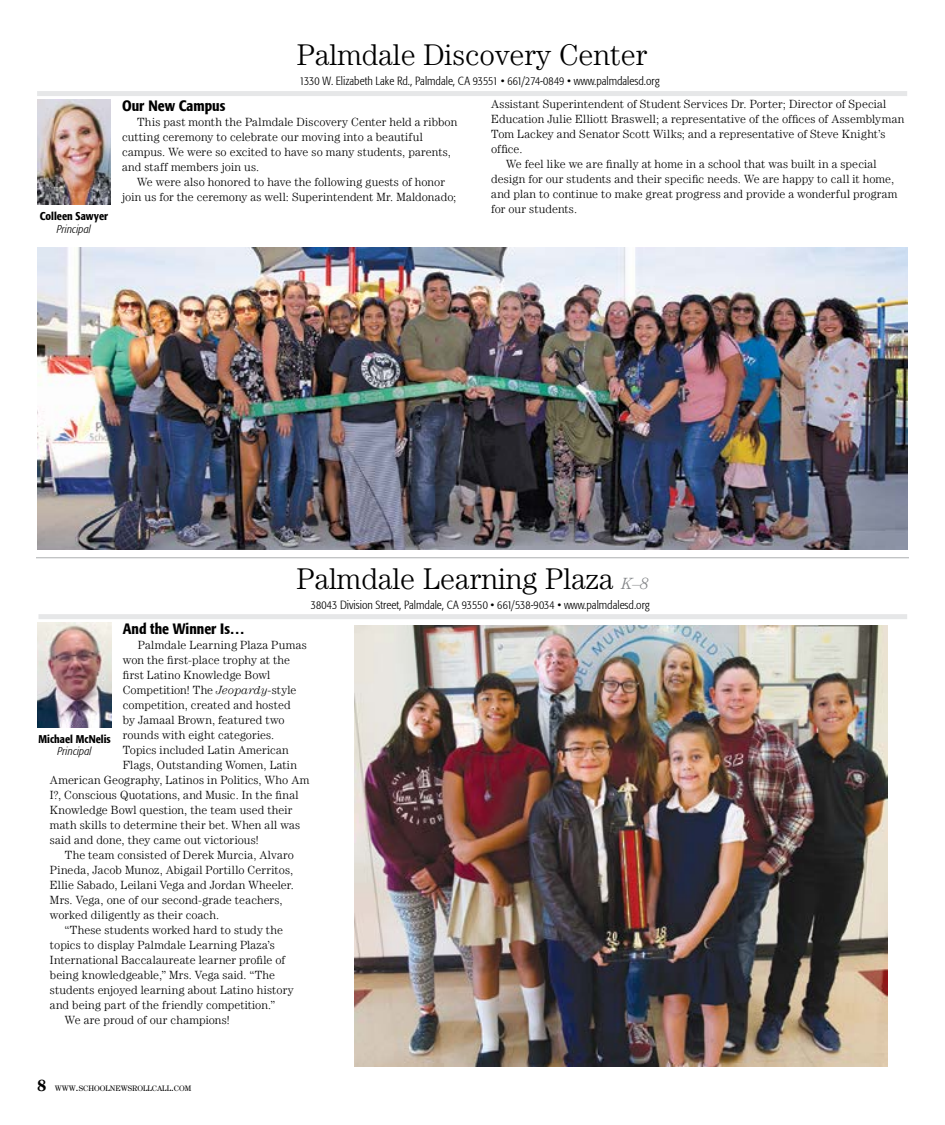
<style>
.page{position:relative;width:945px;height:1125px;background:#fff}
.page>*{position:absolute;margin:0;border:0;box-sizing:border-box;transform-origin:0 0}
.t1{font:300 30px "Century LT";color:#000}
.t2{font:500 condensed 15px "Formata";color:#000}
.t3{font:300 11.88px/15px "Century LT";letter-spacing:.01em;color:#000}
.t4{font:300 condensed 11.88px "Formata";color:#000}
.t5{font:500 condensed 11.25px "Formata";color:#000}
.t6{font:italic 300 condensed 11.25px "Formata";letter-spacing:.005em;color:#000}
.t7{font:7.88px "Century LT";color:#000}
.s1{font-style:italic;font-size:16.25px;color:#808285}
.s2{font-style:italic}
.s3{font-weight:700;font-size:16.25px}
.s4{font-size:11.25px}
</style>
<div class="page">
<div style="left:38px;top:614px;width:869px;height:5px;background:#e6e7e8"></div>
<img style="left:38px;top:623px;width:74px;height:105px">
<img style="left:355px;top:626px;width:532px;height:441px">
<div style="left:37px;top:91px;width:870px;height:5px;background:#e6e7e8"></div>
<img style="left:37px;top:100px;width:74px;height:105px">
<img style="left:37px;top:248px;width:870px;height:302px">
<hr style="left:36px;top:557px;width:873px;height:1px;background:#bcbec0">
<p class="t5" style="left:40px;top:209px;width:70px">Colleen Sawyer</p>
<p class="t6" style="left:57px;top:222px;width:36px">Principal</p>
<h1 class="t1" style="left:297px;top:38px;width:352px">Palmdale Discovery Center</h1>
<p class="t4" style="left:300px;top:74px;width:362px">1330 W. Elizabeth Lake Rd., Palmdale, CA 93551 • 661/274-0849 • www.palmdalesd.org</p>
<p class="t2" style="left:122px;top:97px;width:105px">Our New Campus</p>
<p class="t3" style="left:122px;top:115px;width:337px;text-indent:15px">This past month the Palmdale Discovery Center held a ribbon cutting ceremony to celebrate our moving into a beautiful campus. We were so excited to have so many students, parents, and staff members join us.</p>
<p class="t3" style="left:122px;top:175px;width:336px;text-align:center">We were also honored to have the following guests of honor<br>join us for the ceremony as well: Superintendent Mr. Maldonado;</p>
<p class="t3" style="left:491px;top:96px;width:397px">Assistant Superintendent of Student Services Dr. Porter; Director of Special</p>
<p class="t3" style="left:491px;top:111px;width:415px">Education Julie Elliott Braswell; a representative of the offices of Assemblyman</p>
<p class="t3" style="left:491px;top:126px;width:396px">Tom Lackey and Senator Scott Wilks; and a representative of Steve Knight’s</p>
<p class="t3" style="left:491px;top:141px;width:33px">office.</p>
<p class="t3" style="left:506px;top:156px;width:372px">We feel like we are finally at home in a school that was built in a special</p>
<p class="t3" style="left:491px;top:171px;width:404px">design for our students and their specific needs. We are happy to call it home,</p>
<p class="t3" style="left:491px;top:186px;width:408px">and plan to continue to make great progress and provide a wonderful program</p>
<p class="t3" style="left:491px;top:201px;width:87px">for our students.</p>
<h1 class="t1" style="left:296px;top:561px;width:354px">Palmdale Learning Plaza <span class="s1">K–8</span></h1>
<p class="t4" style="left:311px;top:598px;width:340px">38043 Division Street, Palmdale, CA 93550 • 661/538-9034 • www.palmdalesd.org</p>
<p class="t2" style="left:123px;top:620px;width:124px">And the Winner Is…</p>
<p class="t3" style="left:138px;top:638px;width:171px">Palmdale Learning Plaza Pumas</p>
<p class="t3" style="left:123px;top:653px;width:169px">won the first-place trophy at the</p>
<p class="t3" style="left:123px;top:668px;width:149px">first Latino Knowledge Bowl</p>
<p class="t3" style="left:123px;top:683px;width:175px">Competition! The <span class="s2">Jeopardy</span>-style</p>
<p class="t3" style="left:123px;top:698px;width:169px">competition, created and hosted</p>
<p class="t3" style="left:123px;top:713px;width:164px">by Jamaal Brown, featured two</p>
<p class="t3" style="left:123px;top:728px;width:153px">rounds with eight categories.</p>
<p class="t3" style="left:123px;top:743px;width:168px">Topics included Latin American</p>
<p class="t3" style="left:123px;top:758px;width:176px">Flags, Outstanding Women, Latin</p>
<p class="t3" style="left:50px;top:773px;width:261px">American Geography, Latinos in Politics, Who Am</p>
<p class="t3" style="left:50px;top:788px;width:250px">I?, Conscious Quotations, and Music. In the final</p>
<p class="t3" style="left:50px;top:803px;width:244px">Knowledge Bowl question, the team used their</p>
<p class="t3" style="left:50px;top:818px;width:252px">math skills to determine their bet. When all was</p>
<p class="t3" style="left:50px;top:833px;width:210px">said and done, they came out victorious!</p>
<p class="t3" style="left:65px;top:848px;width:231px">The team consisted of Derek Murcia, Alvaro</p>
<p class="t3" style="left:50px;top:863px;width:245px">Pineda, Jacob Munoz, Abigail Portillo Cerritos,</p>
<p class="t3" style="left:50px;top:878px;width:246px">Ellie Sabado, Leilani Vega and Jordan Wheeler.</p>
<p class="t3" style="left:50px;top:893px;width:234px">Mrs. Vega, one of our second-grade teachers,</p>
<p class="t3" style="left:50px;top:908px;width:171px">worked diligently as their coach.</p>
<p class="t3" style="left:65px;top:923px;width:219px">“These students worked hard to study the</p>
<p class="t3" style="left:50px;top:938px;width:226px">topics to display Palmdale Learning Plaza’s</p>
<p class="t3" style="left:50px;top:953px;width:237px">International Baccalaureate learner profile of</p>
<p class="t3" style="left:50px;top:968px;width:227px">being knowledgeable,” Mrs. Vega said. “The</p>
<p class="t3" style="left:50px;top:983px;width:245px">students enjoyed learning about Latino history</p>
<p class="t3" style="left:50px;top:998px;width:227px">and being part of the friendly competition.”</p>
<p class="t3" style="left:65px;top:1013px;width:166px">We are proud of our champions!</p>
<p class="t5" style="left:39px;top:732px;width:74px">Michael McNelis</p>
<p class="t6" style="left:58px;top:745px;width:36px">Principal</p>
<p class="t7" style="left:37px;top:1084px;width:156px"><span class="s3">8</span> WWW<span class="s4">.</span>SCHOOLNEWSROLLCALL<span class="s4">.</span>COM</p>
</div>
